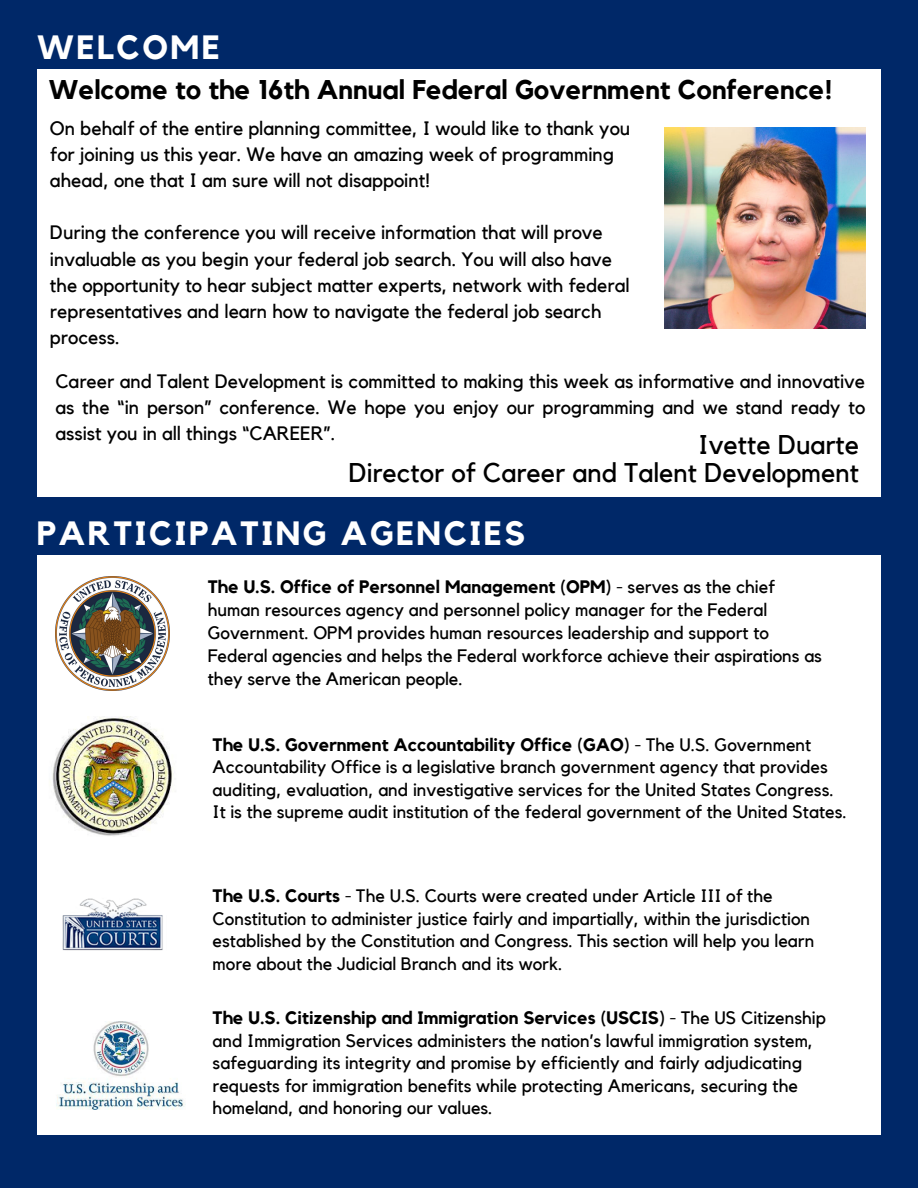
<style>
.page{position:relative;width:918px;height:1188px;background:#002868}
.page>*{position:absolute;margin:0;border:0;box-sizing:border-box;transform-origin:0 0}
.t1{font:700 33.6px "Kollektif";letter-spacing:.075em;color:#fff}
.t2{font:700 27px "Kollektif";color:#000}
.t3{font:27px "Kollektif";color:#000}
.t4{font:19.35px/26.2px "Kollektif";color:#000}
.t5{font:18px/22.5px "Kollektif";color:#000}
.s1{font-weight:700}
</style>
<div class="page">
<div style="left:37px;top:69px;width:843px;height:427px;background:#fff"></div>
<div style="left:37px;top:556px;width:844px;height:579px;background:#fff"></div>
<img style="left:664px;top:128px;width:202px;height:201px">
<img style="left:55px;top:577px;width:114px;height:113px">
<img style="left:52px;top:717px;width:121px;height:119px">
<img style="left:62px;top:898px;width:101px;height:53px">
<img style="left:56px;top:1022px;width:130px;height:88px">
<p class="t1" style="left:37px;top:32px;width:184px">WELCOME</p>
<p class="t2" style="left:49px;top:77px;width:785px">Welcome to the 16th Annual Federal Government Conference!</p>
<p class="t4" style="left:50px;top:115px;width:582px">On behalf of the entire planning committee, I would like to thank you for joining us this year. We have an amazing week of programming ahead, one that I am sure will not disappoint!</p>
<p class="t4" style="left:50px;top:220px;width:581px">During the conference you will receive information that will prove invaluable as you begin your federal job search. You will also have the opportunity to hear subject matter experts, network with federal representatives and learn how to navigate the federal job search process.</p>
<p class="t4" style="left:55px;top:369px;width:811px;line-height:25.8px;text-align:justify">Career and Talent Development is committed to making this week as informative and innovative as the “in person” conference. We hope you enjoy our programming and we stand ready to assist you in all things “CAREER”.</p>
<p class="t3" style="left:698px;top:432px;width:163px">Ivette Duarte</p>
<p class="t3" style="left:348px;top:461px;width:512px">Director of Career and Talent Development</p>
<p class="t1" style="left:37px;top:518px;width:490px">PARTICIPATING AGENCIES</p>
<p class="t5" style="left:208px;top:576px;width:616px;line-height:23.1px"><span class="s1">The U.S. Office of Personnel Management (OPM)</span> - serves as the chief human resources agency and personnel policy manager for the Federal Government. OPM provides human resources leadership and support to Federal agencies and helps the Federal workforce achieve their aspirations as they serve the American people.</p>
<p class="t5" style="left:213px;top:734px;width:636px"><span class="s1">The U.S. Government Accountability Office (GAO)</span> - The U.S. Government Accountability Office is a legislative branch government agency that provides auditing, evaluation, and investigative services for the United States Congress.<br>It is the supreme audit institution of the federal government of the United States.</p>
<p class="t5" style="left:213px;top:885px;width:603px"><span class="s1">The U.S. Courts</span> - The U.S. Courts were created under Article III of the Constitution to administer justice fairly and impartially, within the jurisdiction established by the Constitution and Congress. This section will help you learn more about the Judicial Branch and its work.</p>
<p class="t5" style="left:213px;top:1008px;width:615px"><span class="s1">The U.S. Citizenship and Immigration Services (USCIS)</span> - The US Citizenship and Immigration Services administers the nation’s lawful immigration system, safeguarding its integrity and promise by efficiently and fairly adjudicating requests for immigration benefits while protecting Americans, securing the homeland, and honoring our values.</p>
</div>
